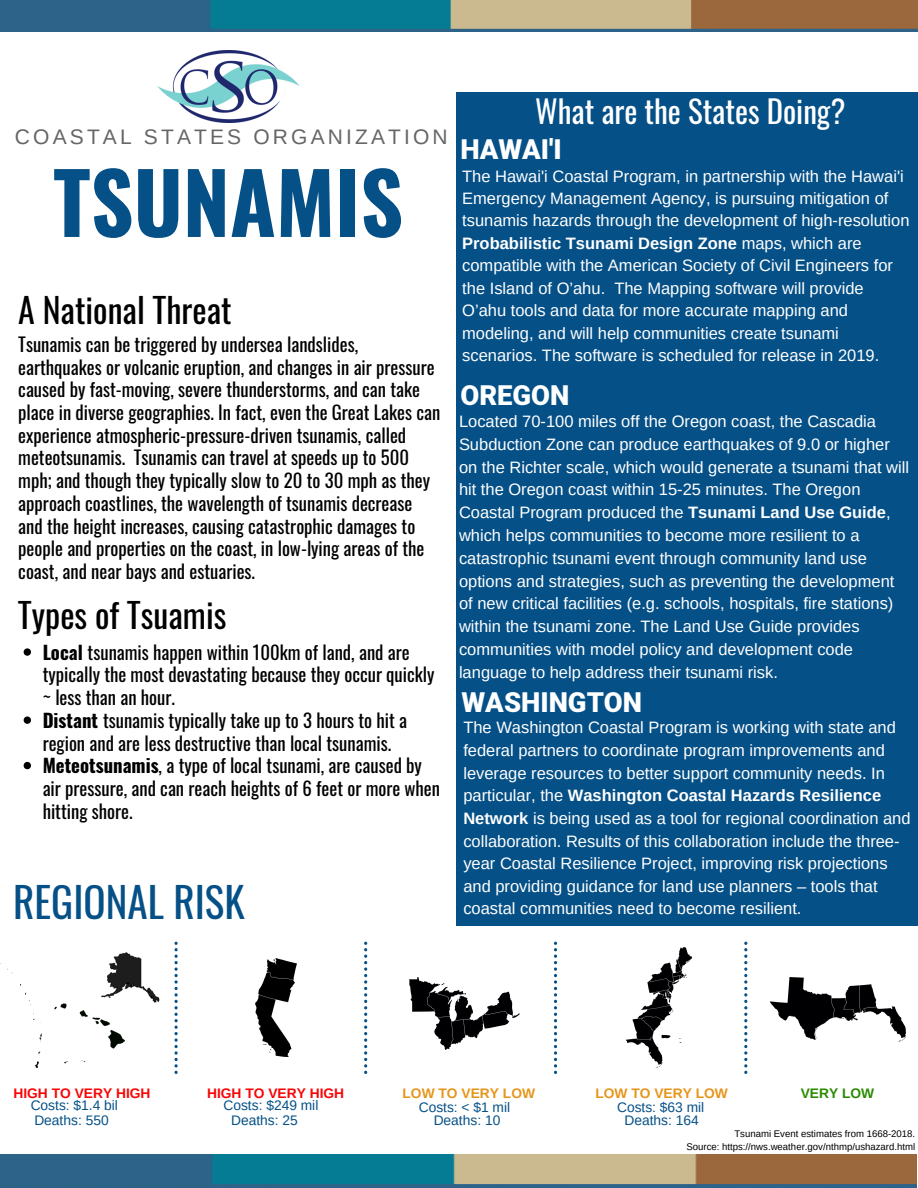
<style>
.page{position:relative;width:918px;height:1188px;background:#fff}
.page>*{position:absolute;margin:0;border:0;box-sizing:border-box;transform-origin:0 0}
.t1{font:700 83.85px "Oswald";color:#055087}
.t2{font:41.1px "Oswald";color:#055087}
.t3{font:33.9px "Oswald";color:#000}
.t4{font:31.05px "Oswald";color:#fff}
.t5{font:900 27.45px "Mardoto";color:#fff}
.t6{font:21px "Arimo";letter-spacing:.15em;color:#666}
.t7{font:18.75px/22.6px "Oswald";color:#000}
.t8{font:16.5px/22.8px "Arimo";color:#fff}
.t9{font:13.8px/12.8px "Arimo";color:#055087;text-align:center}
.t10{font:700 13.8px "Arimo";color:#f80606}
.t11{font:700 13.8px "Arimo";color:#e6951b}
.t12{font:700 13.8px "Arimo";color:#2a8b00}
.t13{font:9.6px/13px "Arimo";color:#000;text-align:right}
.s1{font-weight:700}
</style>
<div class="page">
<div style="left:456px;top:92px;width:461px;height:833px;background:#055087"></div>
<svg style="left:24px;top:648px;width:7px;height:8px"></svg>
<svg style="left:24px;top:716px;width:7px;height:8px"></svg>
<svg style="left:24px;top:762px;width:7px;height:7px"></svg>
<img style="left:157px;top:51px;width:142px;height:72px">
<img style="left:0;top:1154px;width:917px;height:34px">
<img style="left:0;top:0;width:918px;height:32px">
<img style="left:255px;top:958px;width:42px;height:98px">
<img style="left:0;top:963px;width:124px;height:105px">
<img style="left:627px;top:947px;width:64px;height:120px">
<img style="left:770px;top:977px;width:135px;height:65px">
<svg style="left:364px;top:942px;width:3px;height:132px"></svg>
<svg style="left:744px;top:942px;width:3px;height:132px"></svg>
<svg style="left:175px;top:942px;width:3px;height:132px"></svg>
<svg style="left:554px;top:942px;width:3px;height:132px"></svg>
<img style="left:409px;top:977px;width:110px;height:72px">
<img style="left:95px;top:952px;width:65px;height:54px">
<p class="t6" style="left:15px;top:125px;width:434px">COASTAL STATES ORGANIZATION</p>
<h1 class="t1" style="left:53px;top:137px;width:352px">TSUNAMIS</h1>
<h3 class="t3" style="left:18px;top:284px;width:215px">A National Threat</h3>
<p class="t7" style="left:18px;top:332px;width:424px">Tsunamis can be triggered by undersea landslides, earthquakes or volcanic eruption, and changes in air pressure caused by fast-moving, severe thunderstorms, and can take place in diverse geographies. In fact, even the Great Lakes can experience atmospheric-pressure-driven tsunamis, called meteotsunamis. Tsunamis can travel at speeds up to 500 mph; and though they typically slow to 20 to 30 mph as they approach coastlines, the wavelength of tsunamis decrease and the height increases, causing catastrophic damages to people and properties on the coast, in low-lying areas of the coast, and near bays and estuaries.</p>
<h3 class="t3" style="left:18px;top:588px;width:210px">Types of Tsuamis</h3>
<p class="t7" style="left:43px;top:640px;width:399px"><span class="s1">Local</span> tsunamis happen within 100km of land, and are typically the most devastating because they occur quickly ~ less than an hour.<br><span class="s1">Distant</span> tsunamis typically take up to 3 hours to hit a region and are less destructive than local tsunamis.<br><span class="s1">Meteotsunamis</span>, a type of local tsunami, are caused by air pressure, and can reach heights of 6 feet or more when hitting shore.</p>
<h2 class="t2" style="left:13px;top:870px;width:233px">REGIONAL RISK</h2>
<h3 class="t4" style="left:535px;top:87px;width:312px">What are the States Doing?</h3>
<h3 class="t5" style="left:460px;top:134px;width:103px">HAWAI'I</h3>
<p class="t8" style="left:462px;top:165px;width:449px">The Hawai'i Coastal Program, in partnership with the Hawai'i Emergency Management Agency, is pursuing mitigation of tsunamis hazards through the development of high-resolution <span class="s1">Probabilistic Tsunami Design Zone</span> maps, which are compatible with the American Society of Civil Engineers for the Island of O’ahu. The Mapping software will provide O’ahu tools and data for more accurate mapping and modeling, and will help communities create tsunami scenarios. The software is scheduled for release in 2019.</p>
<h3 class="t5" style="left:460px;top:380px;width:111px">OREGON</h3>
<p class="t8" style="left:459px;top:410px;width:452px">Located 70-100 miles off the Oregon coast, the Cascadia Subduction Zone can produce earthquakes of 9.0 or higher on the Richter scale, which would generate a tsunami that will hit the Oregon coast within 15-25 minutes. The Oregon Coastal Program produced the <span class="s1">Tsunami Land Use Guide</span>, which helps communities to become more resilient to a catastrophic tsunami event through community land use options and strategies, such as preventing the development of new critical facilities (e.g. schools, hospitals, fire stations) within the tsunami zone. The Land Use Guide provides communities with model policy and development code language to help address their tsunami risk.</p>
<h3 class="t5" style="left:461px;top:686px;width:182px">WASHINGTON</h3>
<p class="t8" style="left:463px;top:716px;width:449px">The Washington Coastal Program is working with state and federal partners to coordinate program improvements and leverage resources to better support community needs. In particular, the <span class="s1">Washington Coastal Hazards Resilience Network</span> is being used as a tool for regional coordination and collaboration. Results of this collaboration include the three&shy;year Coastal Resilience Project, improving risk projections and providing guidance for land use planners – tools that coastal communities need to become resilient.</p>
<p class="t10" style="left:13px;top:1085px;width:139px">HIGH TO VERY HIGH</p>
<p class="t10" style="left:207px;top:1086px;width:139px">HIGH TO VERY HIGH</p>
<p class="t11" style="left:595px;top:1085px;width:134px">LOW TO VERY LOW</p>
<p class="t12" style="left:801px;top:1085px;width:75px">VERY LOW</p>
<p class="t9" style="left:31px;top:1099px;width:89px">Costs: $1.4 bil</p>
<p class="t9" style="left:223px;top:1099px;width:96px">Costs: $249 mil</p>
<p class="t9" style="left:34px;top:1114px;width:76px">Deaths: 550</p>
<p class="t9" style="left:231px;top:1114px;width:68px">Deaths: 25</p>
<p class="t11" style="left:403px;top:1085px;width:134px">LOW TO VERY LOW</p>
<p class="t9" style="left:434px;top:1114px;width:68px">Deaths: 10</p>
<p class="t9" style="left:419px;top:1101px;width:93px">Costs: &lt; $1 mil</p>
<p class="t9" style="left:617px;top:1101px;width:89px">Costs: $63 mil<br>Deaths: 164</p>
<p class="t13" style="left:686px;top:1128px;width:230px">Tsunami Event estimates from 1668-2018.<br>Source: https://nws.weather.gov/nthmp/ushazard.html</p>
</div>
